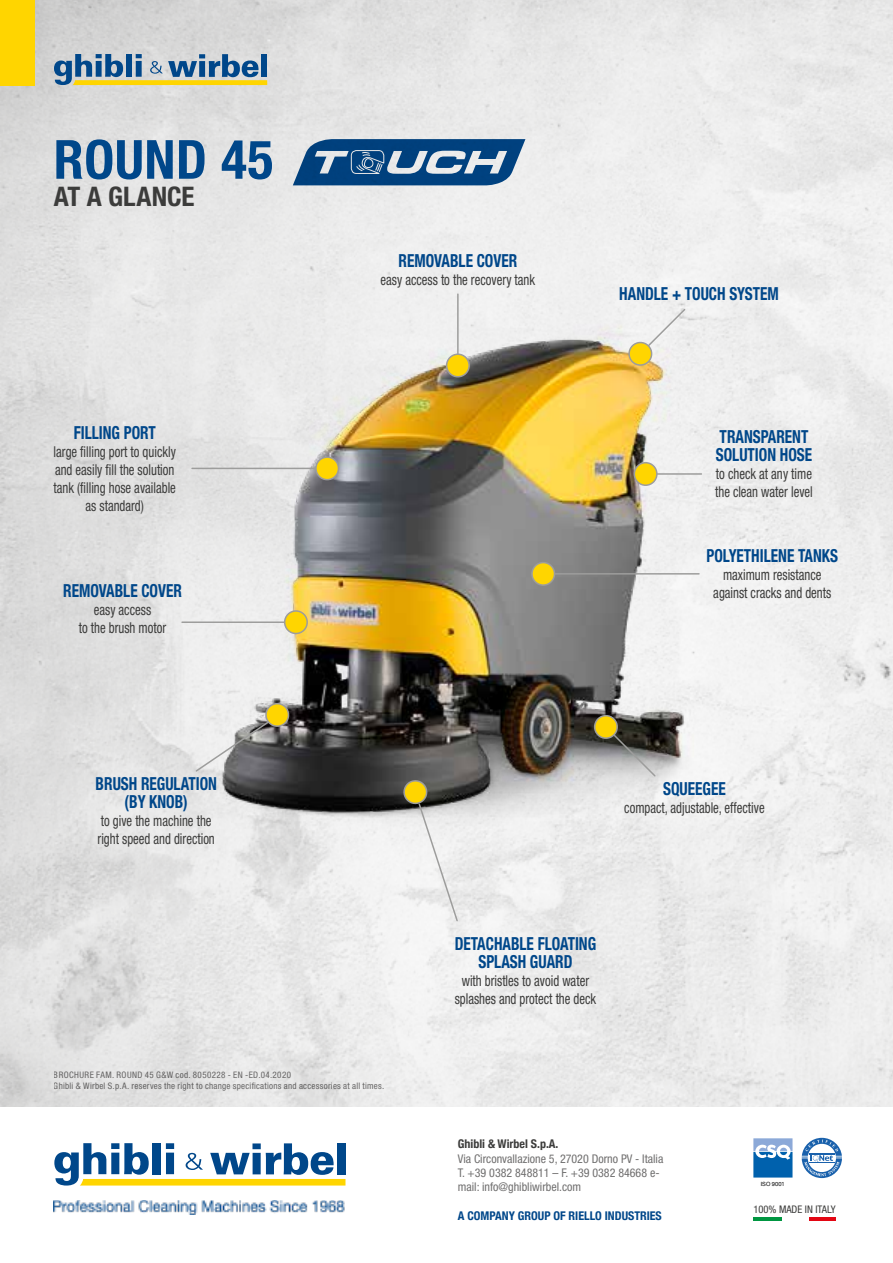
<style>
.page{position:relative;width:893px;height:1263px;background:#fff}
.page>*{position:absolute;margin:0;border:0;box-sizing:border-box;transform-origin:0 0}
.t1{font:700 condensed 54px "Helvetica Neue LT Std";letter-spacing:.01em;color:#00478a}
.t2{font:700 condensed 27px "Helvetica Neue LT Std";color:#3c3c3b}
.t3{font:700 condensed 18px/18px "Helvetica Neue LT Std";color:#00478a;text-align:center;scale:.85 1}
.t4{font:condensed 15px/18px "Helvetica Neue LT Std";color:#3c3c3b;text-align:center;scale:.85 1}
.t5{font:condensed 12px/14.1px "Helvetica Neue LT Std";color:#706f6f}
.t6{font:700 condensed 12px "Helvetica Neue";color:#00478a}
.t7{font:condensed 10.5px "Helvetica Neue LT Std";color:#3c3c3b}
.t8{font:condensed 9px/10.8px "Helvetica Neue LT Std";letter-spacing:.03em;color:#706f6f}
.t9{font:5.7px "Helvetica Neue";color:#000}
.s1{font-family:"Helvetica Neue";font-weight:700;color:#3c3c3b}
</style>
<div class="page">
<img style="left:0;top:0;width:893px;height:1107px">
<img style="left:167px;top:110px;width:608px;height:810px">
<svg style="left:54px;top:54px;width:213px;height:31px;background:#91a49e"></svg>
<div style="left:0;top:0;width:34px;height:85px;background:#ffd500"></div>
<svg style="left:403px;top:779px;width:56px;height:143px"></svg>
<hr style="left:457px;top:294px;width:2px;height:69px;background:#9d9d9c">
<div style="left:447px;top:354px;width:22px;height:23px;background:#ffd500;border-radius:50%"></div>
<div style="left:446px;top:353px;width:24px;height:24px;border:2px solid #9d9d9c;border-radius:50%"></div>
<svg style="left:591px;top:712px;width:66px;height:66px;background:#85826f"></svg>
<hr style="left:648px;top:473px;width:53px;height:2px;background:#9d9d9c">
<div style="left:634px;top:463px;width:23px;height:22px;background:#ffd500;border-radius:50%"></div>
<div style="left:634px;top:462px;width:24px;height:24px;border:2px solid #9d9d9c;border-radius:50%"></div>
<hr style="left:182px;top:621px;width:112px;height:2px;background:#9d9d9c">
<div style="left:285px;top:611px;width:22px;height:22px;background:#ffd500;border-radius:50%"></div>
<div style="left:284px;top:610px;width:24px;height:24px;border:2px solid #9d9d9c;border-radius:50%"></div>
<svg style="left:194px;top:700px;width:98px;height:73px"></svg>
<hr style="left:192px;top:468px;width:133px;height:1px;background:#9d9d9c">
<div style="left:316px;top:457px;width:22px;height:23px;background:#ffd500;border-radius:50%"></div>
<div style="left:315px;top:456px;width:24px;height:24px;border:2px solid #9d9d9c;border-radius:50%"></div>
<hr style="left:545px;top:573px;width:154px;height:2px;background:#9d9d9c">
<div style="left:532px;top:563px;width:22px;height:22px;background:#ffd500;border-radius:50%"></div>
<div style="left:531px;top:562px;width:24px;height:24px;border:2px solid #9d9d9c;border-radius:50%"></div>
<svg style="left:626px;top:307px;width:61px;height:61px"></svg>
<svg style="left:293px;top:139px;width:232px;height:46px;background:#406f9b"></svg>
<svg style="left:54px;top:1143px;width:291px;height:42px"></svg>
<img style="left:54px;top:1200px;width:291px;height:14px">
<div style="left:800px;top:1136px;width:43px;height:43px;border:4px solid #fff;border-radius:50%"></div>
<svg style="left:753px;top:1138px;width:39px;height:39px;background:#5592c7"></svg>
<svg style="left:802px;top:1138px;width:40px;height:40px"></svg>
<hr style="left:809px;top:1217px;width:27px;height:3px;background:#e30613">
<hr style="left:753px;top:1217px;width:29px;height:3px;background:#009641">
<p class="t1" style="left:54px;top:127px;width:221px">ROUND 45</p>
<p class="t2" style="left:54px;top:180px;width:142px">AT A GLANCE</p>
<p class="t3" style="left:74px;top:423px;width:98px">FILLING PORT</p>
<p class="t4" style="left:54px;top:442px;width:145px;text-align:justify">large filling port to quickly and easily fill the solution tank (filling hose available</p>
<p class="t4" style="left:86px;top:496px;width:70px">as standard)</p>
<p class="t3" style="left:63px;top:582px;width:141px">REMOVABLE COVER</p>
<p class="t4" style="left:94px;top:601px;width:69px">easy access</p>
<p class="t4" style="left:79px;top:619px;width:104px">to the brush motor</p>
<p class="t3" style="left:398px;top:252px;width:141px">REMOVABLE COVER</p>
<p class="t4" style="left:381px;top:271px;width:183px">easy access to the recovery tank</p>
<p class="t3" style="left:619px;top:284px;width:189px">HANDLE + TOUCH SYSTEM</p>
<p class="t3" style="left:716px;top:427px;width:115px;text-align:left">TRANSPARENT<br>SOLUTION HOSE</p>
<p class="t4" style="left:716px;top:465px;width:114px">to check at any time</p>
<p class="t4" style="left:715px;top:483px;width:116px">the clean water level</p>
<p class="t3" style="left:706px;top:547px;width:156px">POLYETHILENE TANKS</p>
<p class="t4" style="left:713px;top:566px;width:140px">maximum resistance against cracks and dents</p>
<p class="t3" style="left:96px;top:774px;width:144px">BRUSH REGULATION (BY KNOB)</p>
<p class="t4" style="left:98px;top:811px;width:139px;text-align:left">to give the machine the right speed and direction</p>
<p class="t8" style="left:54px;top:1069px;width:332px">BROCHURE FAM. ROUND 45 G&amp;W cod. 8050228 - EN -ED.04.2020<br>Ghibli &amp; Wirbel S.p.A. reserves the right to change specifications and accessories at all times.</p>
<p class="t3" style="left:663px;top:779px;width:75px">SQUEEGEE</p>
<p class="t4" style="left:624px;top:798px;width:167px">compact, adjustable, effective</p>
<p class="t3" style="left:455px;top:934px;width:168px">DETACHABLE FLOATING<br>SPLASH GUARD</p>
<p class="t4" style="left:462px;top:971px;width:151px">with bristles to avoid water</p>
<p class="t4" style="left:455px;top:989px;width:168px">splashes and protect the deck</p>
<p class="t5" style="left:458px;top:1137px;width:207px"><span class="s1">Ghibli &amp; Wirbel S.p.A.<br></span>Via Circonvallazione 5, 27020 Dorno PV - Italia T. +39 0382 848811 – F. +39 0382 84668 e&shy;mail: info@ghibliwirbel.com</p>
<p class="t6" style="left:458px;top:1205px;width:205px">A COMPANY GROUP OF RIELLO INDUSTRIES</p>
<p class="t9" style="left:761px;top:1179px;width:26px">ISO 9001</p>
<p class="t7" style="left:753px;top:1203px;width:84px">100% MADE IN ITALY</p>
</div>
